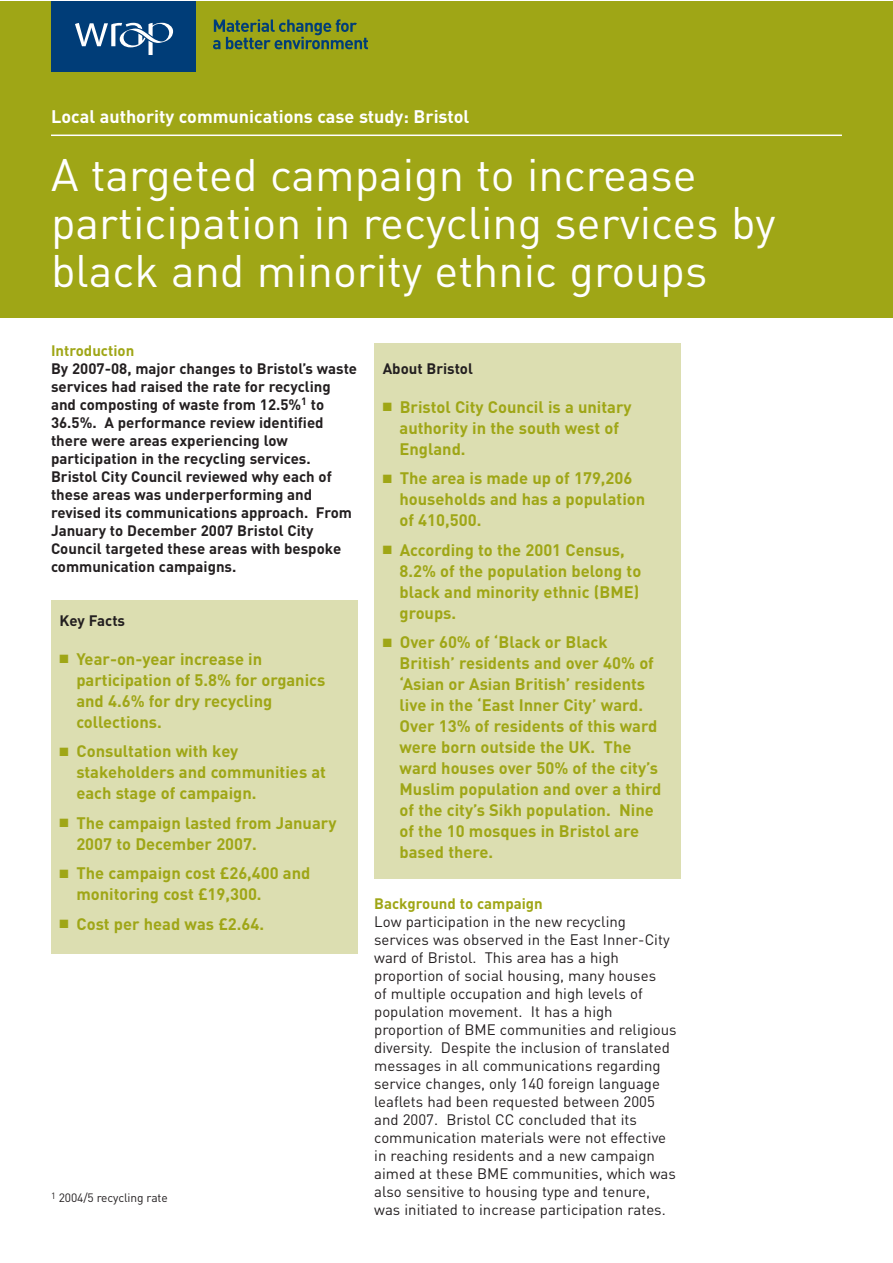
<style>
.page{position:relative;width:893px;height:1263px;background:#fff}
.page>*{position:absolute;margin:0;border:0;box-sizing:border-box;transform-origin:0 0}
.t1{font:45px/48px "DIN";color:#fff}
.t2{font:700 18px "DIN";color:#fff}
.t3{font:700 16.5px/21px "DIN";color:#9fa616}
.t4{font:15px/18px "DIN";color:#231f20}
.t5{font:700 15px/18px "DIN";color:#231f20}
.t6{font:700 15px "DIN";color:#9fa616}
.t7{font:12px "DIN";letter-spacing:-.01em;color:#231f20}
</style>
<div class="page">
<div style="left:51px;top:600px;width:306px;height:354px;background:#dcdeb1"></div>
<div style="left:374px;top:344px;width:306px;height:535px;background:#dcdeb1"></div>
<div style="left:0;top:1px;width:893px;height:317px;background:#9fa616"></div>
<hr style="left:51px;top:135px;width:791px;height:1px;background:#fff">
<div style="left:51px;top:1px;width:145px;height:71px;background:#003d78"></div>
<svg style="left:75px;top:23px;width:98px;height:32px"></svg>
<svg style="left:213px;top:19px;width:155px;height:30px"></svg>
<p class="t2" style="left:51px;top:110px;width:420px">Local authority communications case study: Bristol</p>
<h1 class="t1" style="left:51px;top:156px;width:726px">A targeted campaign to increase participation in recycling services by black and minority ethnic groups</h1>
<p class="t6" style="left:51px;top:345px;width:85px">Introduction</p>
<p class="t5" style="left:51px;top:361px;width:308px">By 2007-08, major changes to Bristol’s waste services had raised the rate for recycling and composting of waste from 12.5%<sup>1</sup> to 36.5%. A performance review identified there were areas experiencing low participation in the recycling services.<br>Bristol City Council reviewed why each of these areas was underperforming and revised its communications approach. From January to December 2007 Bristol City Council targeted these areas with bespoke communication campaigns.</p>
<p class="t5" style="left:60px;top:613px;width:67px">Key Facts</p>
<p class="t3" style="left:76px;top:650px;width:251px;text-indent:-17px">■ Year-on-year increase in participation of 5.8% for organics and 4.6% for dry recycling collections.</p>
<p class="t3" style="left:76px;top:742px;width:251px;text-indent:-17px">■ Consultation with key stakeholders and communities at each stage of campaign.</p>
<p class="t3" style="left:76px;top:814px;width:262px;text-indent:-17px">■ The campaign lasted from January<br>2007 to December 2007.</p>
<p class="t3" style="left:76px;top:864px;width:236px;text-indent:-17px">■ The campaign cost £26,400 and monitoring cost £19,300.</p>
<p class="t3" style="left:60px;top:915px;width:206px">■ Cost per head was £2.64.</p>
<p class="t7" style="left:51px;top:1193px;width:118px"><sup>1</sup> 2004/5 recycling rate</p>
<p class="t5" style="left:383px;top:361px;width:92px">About Bristol</p>
<p class="t3" style="left:399px;top:398px;width:234px;text-indent:-17px">■ Bristol City Council is a unitary authority in the south west of<br>England.</p>
<p class="t3" style="left:399px;top:469px;width:247px;text-indent:-17px">■ The area is made up of 179,206 households and has a population of 410,500.</p>
<p class="t3" style="left:399px;top:541px;width:243px;text-indent:-17px">■ According to the 2001 Census,<br>8.2% of the population belong to black and minority ethnic (BME) groups.</p>
<p class="t3" style="left:399px;top:633px;width:263px;text-indent:-17px">■ Over 60% of ‘Black or Black<br>British’ residents and over 40% of ‘Asian or Asian British’ residents live in the ‘East Inner City’ ward.<br>Over 13% of residents of this ward were born outside the UK. The ward houses over 50% of the city’s<br>Muslim population and over a third of the city’s Sikh population. Nine of the 10 mosques in Bristol are based there.</p>
<p class="t6" style="left:374px;top:898px;width:170px">Background to campaign</p>
<p class="t4" style="left:374px;top:914px;width:304px">Low participation in the new recycling services was observed in the East Inner-City ward of Bristol. This area has a high proportion of social housing, many houses<br>of multiple occupation and high levels of population movement. It has a high proportion of BME communities and religious diversity. Despite the inclusion of translated messages in all communications regarding service changes, only 140 foreign language leaflets had been requested between 2005 and 2007. Bristol CC concluded that its communication materials were not effective in reaching residents and a new campaign aimed at these BME communities, which was also sensitive to housing type and tenure, was initiated to increase participation rates.</p>
</div>
